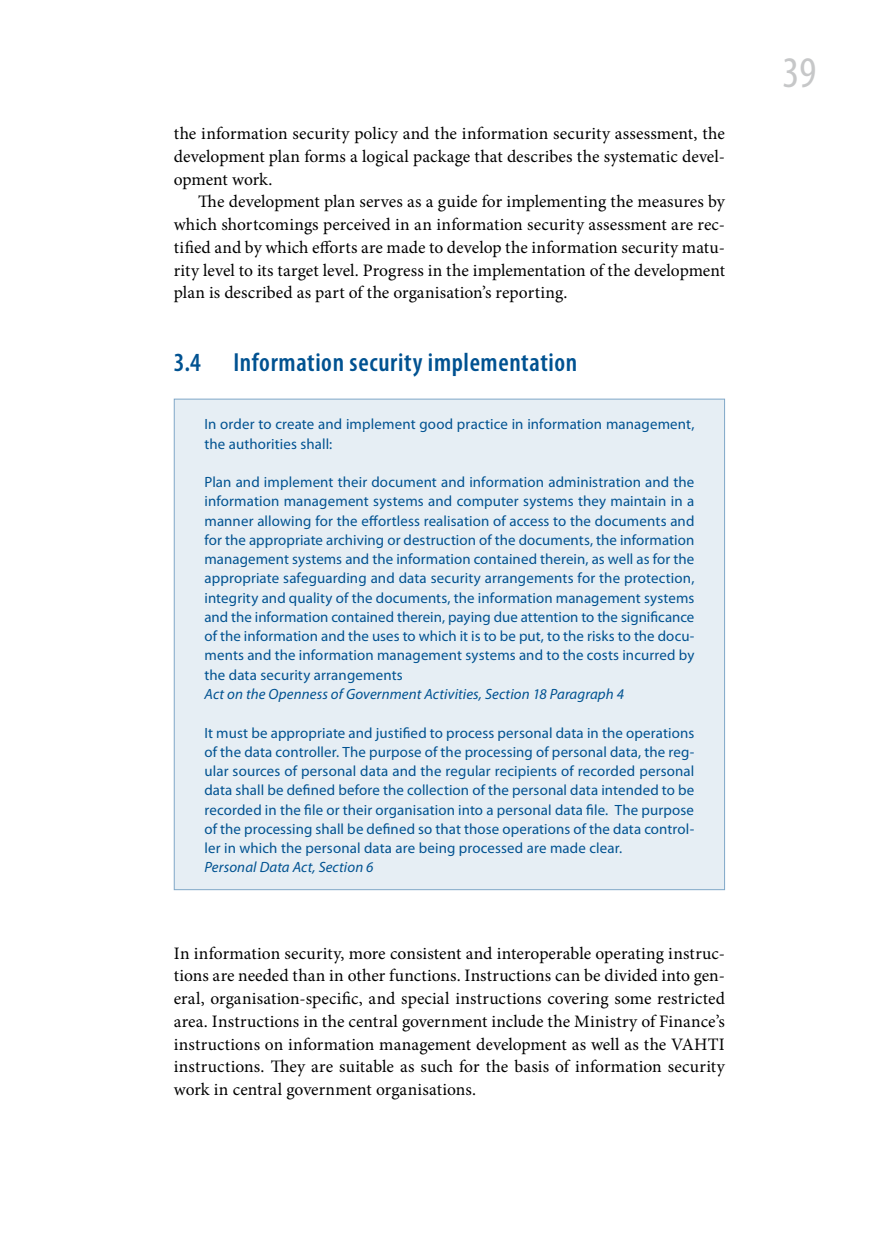
<style>
.page{position:relative;width:874px;height:1241px;background:#fff}
.page>*{position:absolute;margin:0;border:0;box-sizing:border-box;transform-origin:0 0}
.t1{font:condensed 43.75px "Myriad Pro";color:#c6c7c8}
.t2{font:600 condensed 26.25px "Myriad Pro";letter-spacing:.025em;color:#005291}
.t3{font:17.5px/22.8px "Minion Pro";letter-spacing:.005em;color:#000;text-align:justify}
.t4{font:14.88px/19.2px "Myriad Pro";letter-spacing:.01em;color:#005291;text-align:justify}
.t5{font:italic 14.88px "Myriad Pro";letter-spacing:.01em;color:#005291}
</style>
<div class="page">
<div style="left:174px;top:399px;width:550px;height:490px;background:#e6eef4"></div>
<p class="t3" style="left:174px;top:122px;width:552px">the information security policy and the information security assessment, the development plan forms a logical package that describes the systematic devel&shy;opment work.</p>
<p class="t3" style="left:174px;top:190px;width:552px;text-indent:24px">The development plan serves as a guide for implementing the measures by which shortcomings perceived in an information security assessment are rec&shy;tified and by which efforts are made to develop the information security matu&shy;rity level to its target level. Progress in the implementation of the development plan is described as part of the organisation’s reporting.</p>
<h2 class="t2" style="left:174px;top:346px;width:405px">3.4 Information security implementation</h2>
<p class="t4" style="left:204px;top:414px;width:491px">In order to create and implement good practice in information management, the authorities shall:</p>
<p class="t4" style="left:204px;top:472px;width:491px">Plan and implement their document and information administration and the information management systems and computer systems they maintain in a manner allowing for the effortless realisation of access to the documents and for the appropriate archiving or destruction of the documents, the information management systems and the information contained therein, as well as for the appropriate safeguarding and data security arrangements for the protection, integrity and quality of the documents, the information management systems and the information contained therein, paying due attention to the significance of the information and the uses to which it is to be put, to the risks to the docu&shy;ments and the information management systems and to the costs incurred by the data security arrangements</p>
<p class="t5" style="left:204px;top:684px;width:421px">Act on the Openness of Government Activities, Section 18 Paragraph 4</p>
<p class="t4" style="left:204px;top:722px;width:491px">It must be appropriate and justified to process personal data in the operations of the data controller. The purpose of the processing of personal data, the reg&shy;ular sources of personal data and the regular recipients of recorded personal data shall be defined before the collection of the personal data intended to be recorded in the file or their organisation into a personal data file. The purpose of the processing shall be defined so that those operations of the data control&shy;ler in which the personal data are being processed are made clear.</p>
<p class="t5" style="left:204px;top:858px;width:170px">Personal Data Act, Section 6</p>
<p class="t3" style="left:174px;top:941px;width:552px">In information security, more consistent and interoperable operating instruc&shy;tions are needed than in other functions. Instructions can be divided into gen&shy;eral, organisation-specific, and special instructions covering some restricted area. Instructions in the central government include the Ministry of Finance’s instructions on information management development as well as the VAHTI instructions. They are suitable as such for the basis of information security work in central government organisations.</p>
<h1 class="t1" style="left:782px;top:46px;width:35px">39</h1>
</div>
